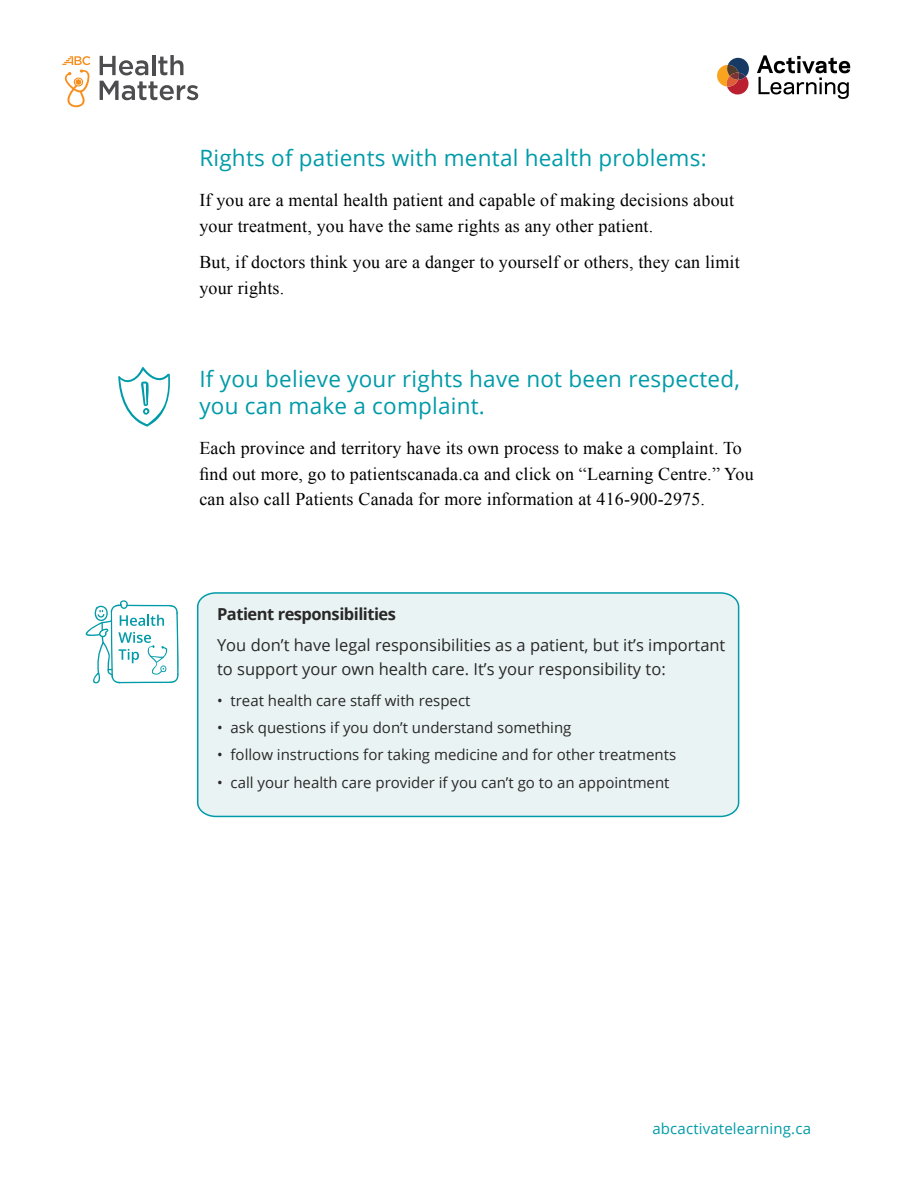
<style>
.page{position:relative;width:918px;height:1188px;background:#fff}
.page>*{position:absolute;margin:0;border:0;box-sizing:border-box;transform-origin:0 0}
.t1{font:22.5px/27px "Open Sans";letter-spacing:.01em;color:#009ba8}
.t2{font:18px/25.5px "Times New Roman";letter-spacing:.01em;color:#000}
.t3{font:16.5px/24px "Open Sans";color:#292829}
.t4{font:700 16.5px "Open Sans";letter-spacing:-.03em;color:#292829}
.t5{font:15px "Open Sans";color:#292829}
.t6{font:15px "Open Sans";letter-spacing:.01em;color:#009ba8}
</style>
<div class="page">
<div style="left:197px;top:592px;width:543px;height:226px;background:#eaf3f3"></div>
<svg style="left:86px;top:600px;width:93px;height:83px"></svg>
<svg style="left:118px;top:367px;width:52px;height:60px"></svg>
<svg style="left:100px;top:56px;width:48px;height:19px"></svg>
<hr style="left:152px;top:55px;width:3px;height:20px;background:#4d4d4f">
<svg style="left:158px;top:55px;width:25px;height:20px"></svg>
<svg style="left:100px;top:81px;width:98px;height:19px"></svg>
<svg style="left:62px;top:56px;width:28px;height:51px"></svg>
<svg style="left:717px;top:55px;width:133px;height:44px"></svg>
<p class="t1" style="left:199px;top:143px;width:509px">Rights of patients with mental health problems:</p>
<p class="t2" style="left:199px;top:187px;width:536px">If you are a mental health patient and capable of making decisions about your treatment, you have the same rights as any other patient.</p>
<p class="t2" style="left:199px;top:249px;width:542px">But, if doctors think you are a danger to yourself or others, they can limit your rights.</p>
<p class="t1" style="left:199px;top:364px;width:542px">If you believe your rights have not been respected, you can make a complaint.</p>
<p class="t2" style="left:199px;top:435px;width:556px">Each province and territory have its own process to make a complaint. To find out more, go to patientscanada.ca and click on “Learning Centre.” You can also call Patients Canada for more information at 416-900-2975.</p>
<p class="t4" style="left:217px;top:603px;width:181px">Patient responsibilities</p>
<p class="t3" style="left:217px;top:633px;width:510px">You don’t have legal responsibilities as a patient, but it’s important to support your own health care. It’s your responsibility to:</p>
<p class="t5" style="left:217px;top:690px;width:255px">• treat health care staff with respect</p>
<p class="t5" style="left:217px;top:717px;width:356px">• ask questions if you don’t understand something</p>
<p class="t5" style="left:217px;top:745px;width:461px">• follow instructions for taking medicine and for other treatments</p>
<p class="t5" style="left:217px;top:772px;width:454px">• call your health care provider if you can’t go to an appointment</p>
<p class="t6" style="left:652px;top:1118px;width:160px">abcactivatelearning.ca</p>
</div>
